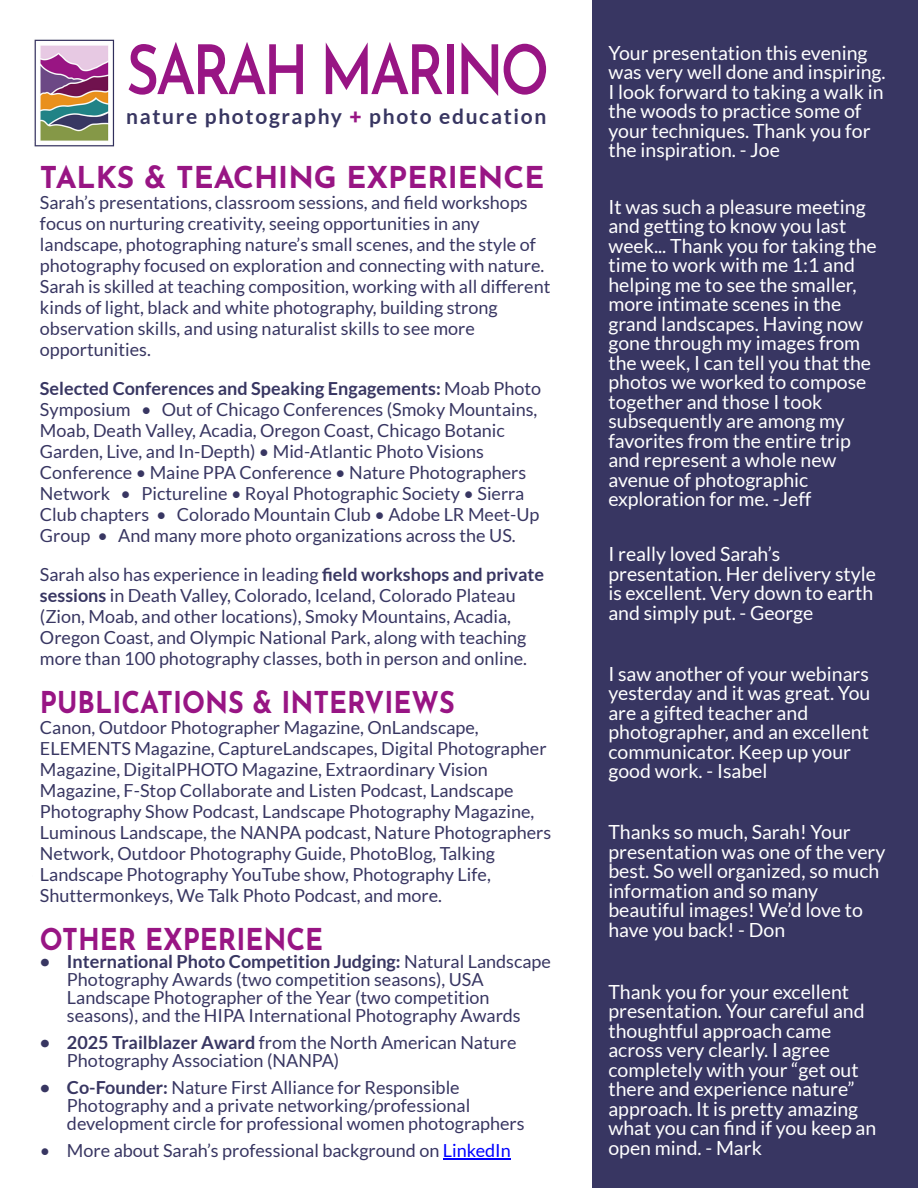
<style>
.page{position:relative;width:918px;height:1188px;background:#fff}
.page>*{position:absolute;margin:0;border:0;box-sizing:border-box;transform-origin:0 0}
.t1{font:600 68.4px "Josefin Sans";letter-spacing:-.06em;color:#981584;scale:.83 1}
.t2{font:700 30px "Josefin Sans";color:#981584;scale:.9 1}
.t3{font:700 30px "Josefin Sans";color:#981584}
.t4{font:700 21px "Lato";letter-spacing:.08em;color:#383662}
.t5{font:19.5px/19.5px "Lato";color:#fff}
.t6{font:18px/21px "Lato";color:#383662}
.s1{font-weight:900;color:#981584}
.s2{font-weight:700}
.s3{color:#00f}
</style>
<div class="page">
<div style="left:592px;top:0;width:326px;height:1188px;background:#383662"></div>
<div style="left:32px;top:875px;width:269px;height:3px;background:#383662;border:2px solid #fff"></div>
<hr style="left:443px;top:1158px;width:68px;height:1px;background:#00f">
<img style="left:34px;top:39px;width:81px;height:108px">
<h1 class="t1" style="left:126px;top:43px;width:511px">SARAH MARINO</h1>
<p class="t4" style="left:126px;top:107px;width:422px">nature photography <span class="s1">+</span> photo education</p>
<h2 class="t3" style="left:40px;top:165px;width:506px">TALKS &amp; TEACHING EXPERIENCE</h2>
<p class="t6" style="left:40px;top:193px;width:512px">Sarah’s presentations, classroom sessions, and field workshops focus on nurturing creativity, seeing opportunities in any landscape, photographing nature’s small scenes, and the style of photography focused on exploration and connecting with nature.<br>Sarah is skilled at teaching composition, working with all different kinds of light, black and white photography, building strong observation skills, and using naturalist skills to see more opportunities.</p>
<p class="t6" style="left:40px;top:379px;width:503px"><span class="s2">Selected Conferences and Speaking Engagements:</span> Moab Photo Symposium • Out of Chicago Conferences (Smoky Mountains, Moab, Death Valley, Acadia, Oregon Coast, Chicago Botanic Garden, Live, and In-Depth) • Mid-Atlantic Photo Visions Conference • Maine PPA Conference • Nature Photographers Network • Pictureline • Royal Photographic Society • Sierra Club chapters • Colorado Mountain Club • Adobe LR Meet-Up Group • And many more photo organizations across the US.</p>
<p class="t6" style="left:40px;top:565px;width:506px">Sarah also has experience in leading <span class="s2">field workshops and private sessions</span> in Death Valley, Colorado, Iceland, Colorado Plateau (Zion, Moab, and other locations), Smoky Mountains, Acadia, Oregon Coast, and Olympic National Park, along with teaching more than 100 photography classes, both in person and online.</p>
<h2 class="t2" style="left:40px;top:690px;width:462px">PUBLICATIONS &amp; INTERVIEWS</h2>
<p class="t6" style="left:40px;top:718px;width:513px">Canon, Outdoor Photographer Magazine, OnLandscape, ELEMENTS Magazine, CaptureLandscapes, Digital Photographer Magazine, DigitalPHOTO Magazine, Extraordinary Vision Magazine, F-Stop Collaborate and Listen Podcast, Landscape Photography Show Podcast, Landscape Photography Magazine, Luminous Landscape, the NANPA podcast, Nature Photographers Network, Outdoor Photography Guide, PhotoBlog, Talking Landscape Photography YouTube show, Photography Life, Shuttermonkeys, We Talk Photo Podcast, and more.</p>
<h2 class="t2" style="left:40px;top:927px;width:316px">OTHER EXPERIENCE</h2>
<p class="t6" style="left:67px;top:953px;width:485px;line-height:18px;text-indent:-27px"><span class="s2">• International Photo Competition Judging:</span> Natural Landscape Photography Awards (two competition seasons), USA Landscape Photographer of the Year (two competition seasons), and the HIPA International Photography Awards</p>
<p class="t6" style="left:67px;top:1034px;width:451px;line-height:18px;text-indent:-27px"><span class="s2">• 2025 Trailblazer Award</span> from the North American Nature<br>Photography Association (NANPA)</p>
<p class="t6" style="left:67px;top:1079px;width:459px;line-height:18px;text-indent:-27px"><span class="s2">• Co-Founder:</span> Nature First Alliance for Responsible<br>Photography and a private networking/professional development circle for professional women photographers</p>
<p class="t6" style="left:40px;top:1141px;width:472px">• More about Sarah’s professional background on <span class="s3">LinkedIn</span></p>
<p class="t5" style="left:608px;top:44px;width:279px">Your presentation this evening was very well done and inspiring.<br>I look forward to taking a walk in the woods to practice some of your techniques. Thank you for the inspiration. - Joe</p>
<p class="t5" style="left:608px;top:198px;width:270px">It was such a pleasure meeting and getting to know you last week... Thank you for taking the time to work with me 1:1 and helping me to see the smaller, more intimate scenes in the grand landscapes. Having now gone through my images from the week, I can tell you that the photos we worked to compose together and those I took subsequently are among my favorites from the entire trip and represent a whole new avenue of photographic exploration for me. -Jeff</p>
<p class="t5" style="left:608px;top:545px;width:269px">I really loved Sarah’s presentation. Her delivery style is excellent. Very down to earth and simply put. - George</p>
<p class="t5" style="left:608px;top:665px;width:263px">I saw another of your webinars yesterday and it was great. You are a gifted teacher and photographer, and an excellent communicator. Keep up your good work. - Isabel</p>
<p class="t5" style="left:608px;top:824px;width:279px">Thanks so much, Sarah! Your presentation was one of the very best. So well organized, so much information and so many beautiful images! We’d love to have you back! - Don</p>
<p class="t5" style="left:608px;top:983px;width:269px">Thank you for your excellent presentation. Your careful and thoughtful approach came across very clearly. I agree completely with your “get out there and experience nature” approach. It is pretty amazing what you can find if you keep an open mind. - Mark</p>
</div>
